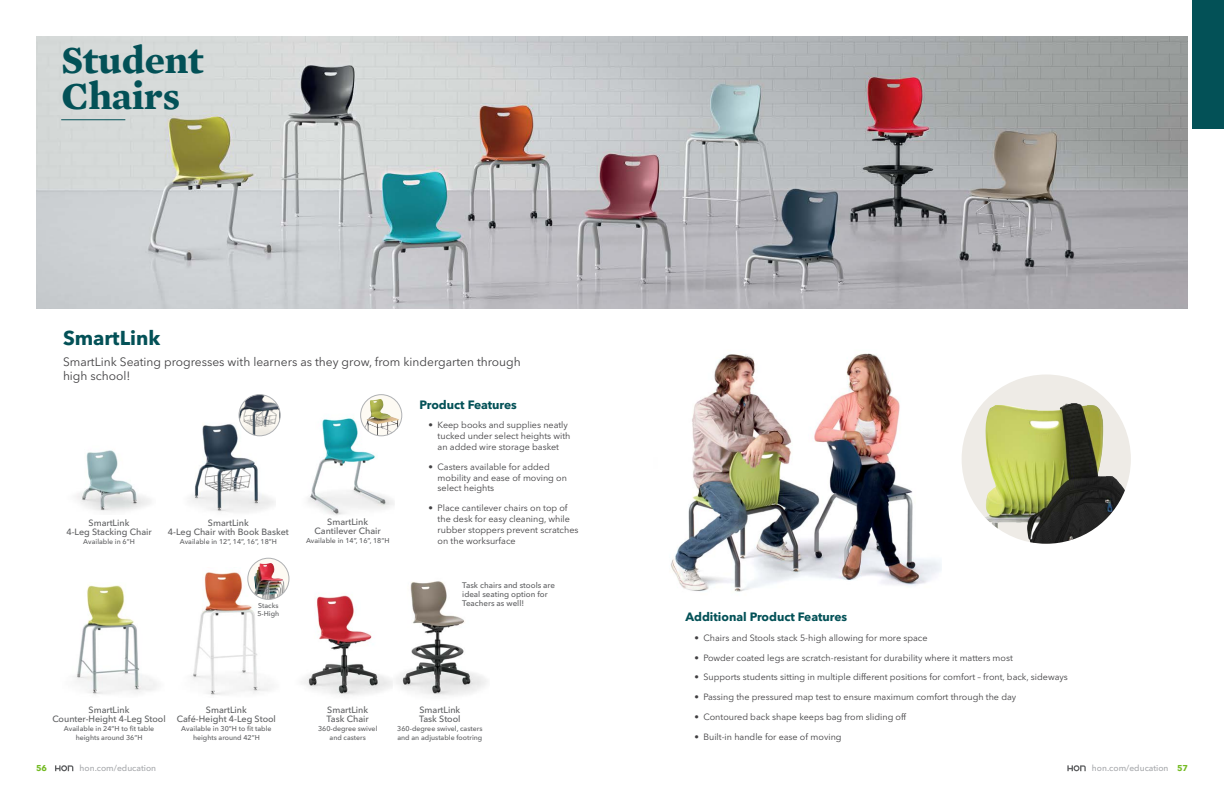
<style>
.page{position:relative;width:1224px;height:792px;background:#fff}
.page>*{position:absolute;margin:0;border:0;box-sizing:border-box;transform-origin:0 0}
.t1{font:700 39px/36px "Mercury Text G1";color:#035157}
.t2{font:700 20px "Avenir Next LT Pro";color:#035157}
.t3{font:12px/14.4px "Avenir Next LT Pro";color:#414042}
.t4{font:700 12px "Avenir Next LT Pro";color:#035157}
.t5{font:9px/10.8px "Avenir Next LT Pro";color:#414042}
.t6{font:500 9px/9px "Avenir Next LT Pro";color:#5f6062;text-align:center}
.t7{font:500 8.5px "Avenir Next LT Pro";color:#a7a9ac}
.t8{font:700 8.5px "Avenir Next LT Pro";color:#74bb23}
.t9{font:500 8px/8.9px "Avenir Next LT Pro";color:#5f6062}
.t10{font:500 7px/8.9px "Avenir Next LT Pro";color:#5f6062;text-align:center}
.s1{font-weight:700;color:#74bb23}
</style>
<div class="page">
<svg style="left:55px;top:765px;width:18px;height:6px"></svg>
<svg style="left:1067px;top:765px;width:19px;height:6px"></svg>
<img style="left:36px;top:36px;width:1152px;height:272px">
<img style="left:76px;top:450px;width:75px;height:62px">
<img style="left:308px;top:407px;width:86px;height:108px">
<img style="left:75px;top:585px;width:82px;height:110px">
<img style="left:301px;top:595px;width:92px;height:101px">
<img style="left:396px;top:581px;width:91px;height:116px">
<img style="left:191px;top:568px;width:83px;height:128px">
<img style="left:191px;top:408px;width:85px;height:104px">
<hr style="left:61px;top:119px;width:64px;height:1px;background:#035157">
<div style="left:361px;top:395px;width:41px;height:41px;background:#fdfaf3;border-radius:50%"></div>
<img style="left:365px;top:399px;width:34px;height:37px">
<div style="left:361px;top:395px;width:41px;height:41px;border:1px solid #afb1b4;border-radius:50%"></div>
<img style="left:239px;top:395px;width:41px;height:41px;border-radius:21px">
<div style="left:239px;top:395px;width:41px;height:41px;border:1px solid #afb1b4;border-radius:50%"></div>
<div style="left:248px;top:558px;width:41px;height:41px;background:#fdfaf3;border-radius:50%"></div>
<img style="left:254px;top:563px;width:31px;height:36px">
<div style="left:248px;top:558px;width:41px;height:42px;border:1px solid #afb1b4;border-radius:50%"></div>
<div style="left:1192px;top:0;width:32px;height:128px;background:#035157"></div>
<img style="left:671px;top:353px;width:270px;height:239px">
<div style="left:962px;top:374px;width:169px;height:170px;background:#eeebe6;border-radius:50%"></div>
<img style="left:985px;top:403px;width:140px;height:141px">
<h1 class="t1" style="left:61px;top:40px;width:144px">Student<br>Chairs</h1>
<h2 class="t2" style="left:63px;top:326px;width:99px">SmartLink</h2>
<h3 class="t3" style="left:63px;top:355px;width:459px">SmartLink Seating progresses with learners as they grow, from kindergarten through high school!</h3>
<h3 class="t4" style="left:420px;top:397px;width:99px">Product Features</h3>
<p class="t6" style="left:66px;top:518px;width:87px">SmartLink<br>4-Leg Stacking Chair</p>
<p class="t10" style="left:83px;top:537px;width:53px">Available in 6”H</p>
<p class="t6" style="left:168px;top:518px;width:122px">SmartLink<br>4-Leg Chair with Book Basket</p>
<p class="t10" style="left:180px;top:537px;width:99px">Available in 12”, 14”, 16”, 18”H</p>
<p class="t6" style="left:315px;top:517px;width:68px">SmartLink<br>Cantilever Chair</p>
<p class="t10" style="left:306px;top:536px;width:85px">Available in 14”, 16”, 18”H</p>
<p class="t5" style="left:438px;top:420px;width:134px;text-indent:-9px">• Keep books and supplies neatly tucked under select heights with an added wire storage basket</p>
<p class="t5" style="left:438px;top:461px;width:131px;text-indent:-9px">• Casters available for added mobility and ease of moving on select heights</p>
<p class="t5" style="left:438px;top:503px;width:142px;text-indent:-9px">• Place cantilever chairs on top of the desk for easy cleaning, while rubber stoppers prevent scratches on the worksurface</p>
<p class="t10" style="left:257px;top:602px;width:23px;line-height:8px;text-align:left">Stacks<br>5-High</p>
<p class="t9" style="left:462px;top:581px;width:94px">Task chairs and stools are ideal seating option for<br>Teachers as well!</p>
<h3 class="t4" style="left:685px;top:610px;width:163px">Additional Product Features</h3>
<p class="t6" style="left:52px;top:705px;width:115px">SmartLink<br>Counter-Height 4-Leg Stool</p>
<p class="t10" style="left:64px;top:724px;width:92px">Available in 24”H to fit table heights around 36”H</p>
<p class="t6" style="left:177px;top:705px;width:101px">SmartLink<br>Café-Height 4-Leg Stool</p>
<p class="t10" style="left:181px;top:724px;width:92px">Available in 30”H to fit table heights around 42”H</p>
<p class="t6" style="left:327px;top:705px;width:44px;text-align:left">SmartLink<br>Task Chair</p>
<p class="t10" style="left:318px;top:724px;width:61px">360-degree swivel and casters</p>
<p class="t6" style="left:419px;top:705px;width:43px;text-align:left">SmartLink<br>Task Stool</p>
<p class="t10" style="left:397px;top:724px;width:87px;text-align:left">360-degree swivel, casters and an adjustable footring</p>
<p class="t5" style="left:694px;top:632px;width:235px">• Chairs and Stools stack 5-high allowing for more space</p>
<p class="t5" style="left:694px;top:652px;width:320px">• Powder coated legs are scratch-resistant for durability where it matters most</p>
<p class="t5" style="left:694px;top:672px;width:375px">• Supports students sitting in multiple different positions for comfort – front, back, sideways</p>
<p class="t5" style="left:694px;top:692px;width:323px">• Passing the pressured map test to ensure maximum comfort through the day</p>
<p class="t5" style="left:694px;top:711px;width:213px">• Contoured back shape keeps bag from sliding off</p>
<p class="t5" style="left:694px;top:731px;width:149px">• Built-in handle for ease of moving</p>
<p class="t8" style="left:36px;top:763px;width:12px">56</p>
<p class="t7" style="left:80px;top:763px;width:78px">hon.com/education</p>
<p class="t7" style="left:1092px;top:763px;width:98px">hon.com/education <span class="s1">57</span></p>
</div>
